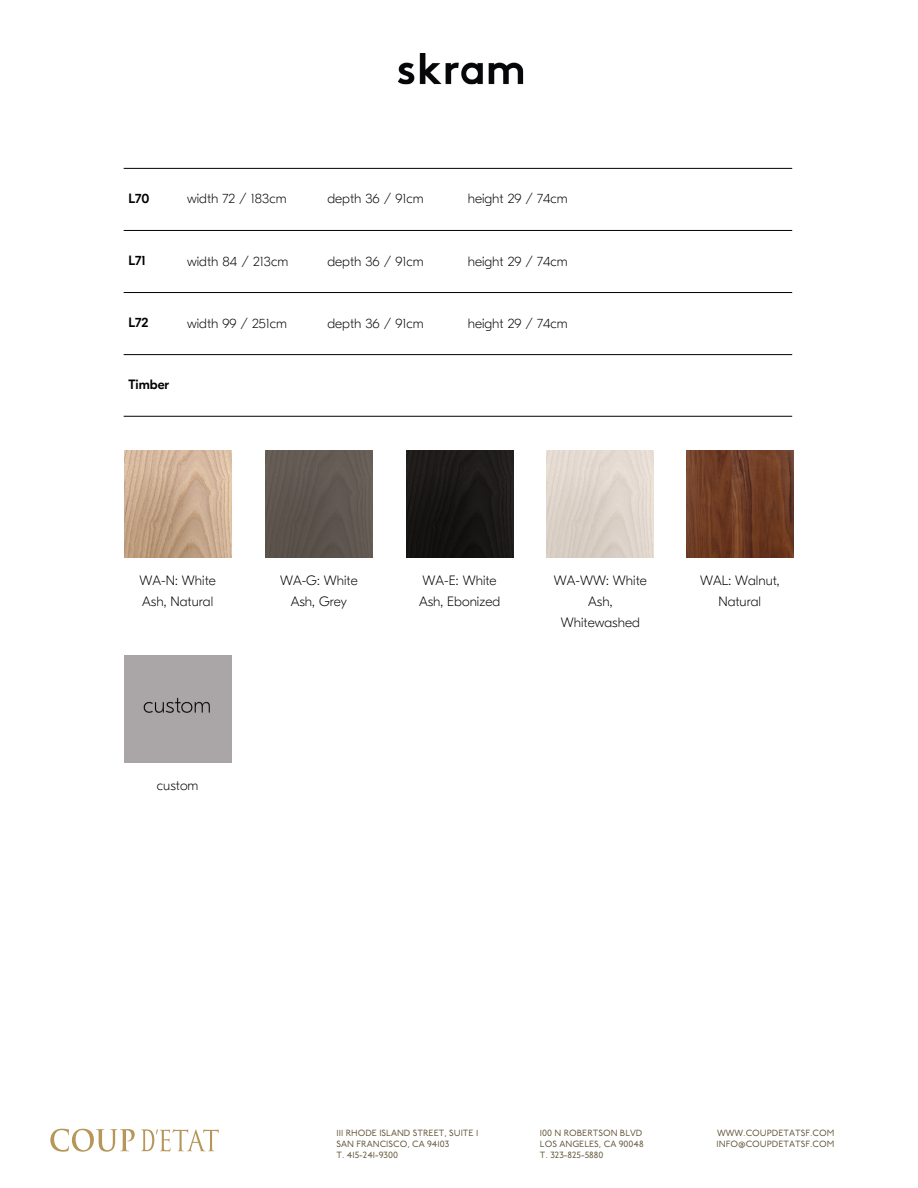
<style>
.page{position:relative;width:918px;height:1188px;background:#fff}
.page>*{position:absolute;margin:0;border:0;box-sizing:border-box;transform-origin:0 0}
.t1{font:100 13.5px/21.3px "GT Eesti Pro Display";color:#000;text-align:center}
.t2{font:500 13.5px "GT Eesti Pro Display";color:#000}
.t3{font:9px/10.8px "P22 Underground";color:#615336}
</style>
<div class="page">
<img style="left:398px;top:53px;width:126px;height:32px">
<hr style="left:124px;top:168px;width:668px;height:1px;background:#000">
<hr style="left:124px;top:230px;width:668px;height:1px;background:#000">
<hr style="left:124px;top:292px;width:668px;height:1px;background:#000">
<hr style="left:124px;top:354px;width:668px;height:1px;background:#000">
<hr style="left:124px;top:416px;width:668px;height:1px;background:#000">
<img style="left:124px;top:450px;width:107px;height:107px">
<img style="left:265px;top:450px;width:107px;height:107px">
<img style="left:406px;top:450px;width:107px;height:107px">
<img style="left:547px;top:450px;width:107px;height:107px">
<img style="left:686px;top:450px;width:107px;height:107px">
<div style="left:124px;top:655px;width:107px;height:107px;background:#aaa6a7"></div>
<svg style="left:50px;top:1129px;width:85px;height:23px"></svg>
<svg style="left:141px;top:1129px;width:78px;height:22px"></svg>
<p class="t2" style="left:128px;top:191px;width:22px">L70</p>
<p class="t1" style="left:187px;top:188px;width:101px">width 72 / 183cm</p>
<p class="t1" style="left:327px;top:188px;width:98px">depth 36 / 91cm</p>
<p class="t1" style="left:468px;top:188px;width:102px">height 29 / 74cm</p>
<p class="t2" style="left:128px;top:253px;width:19px">L71</p>
<p class="t1" style="left:187px;top:251px;width:103px">width 84 / 213cm</p>
<p class="t1" style="left:327px;top:251px;width:98px">depth 36 / 91cm</p>
<p class="t1" style="left:468px;top:251px;width:102px">height 29 / 74cm</p>
<p class="t2" style="left:128px;top:315px;width:21px">L72</p>
<p class="t1" style="left:187px;top:313px;width:101px">width 99 / 251cm</p>
<p class="t1" style="left:327px;top:313px;width:98px">depth 36 / 91cm</p>
<p class="t1" style="left:468px;top:313px;width:102px">height 29 / 74cm</p>
<p class="t2" style="left:128px;top:378px;width:42px">Timber</p>
<p class="t1" style="left:140px;top:570px;width:78px;text-align:left">WA-N: White<br>Ash, Natural</p>
<p class="t1" style="left:280px;top:570px;width:79px">WA-G: White<br>Ash, Grey</p>
<p class="t1" style="left:419px;top:570px;width:83px;text-align:left">WA-E: White<br>Ash, Ebonized</p>
<p class="t1" style="left:554px;top:570px;width:95px">WA-WW: White<br>Ash,<br>Whitewashed</p>
<p class="t1" style="left:700px;top:570px;width:81px">WAL: Walnut,<br>Natural</p>
<p class="t1" style="left:157px;top:775px;width:43px">custom</p>
<p class="t3" style="left:337px;top:1128px;width:143px">111 RHODE ISLAND STREET, SUITE 1<br>SAN FRANCISCO, CA 94103<br>T. 415-241-9300</p>
<p class="t3" style="left:540px;top:1128px;width:105px">100 N ROBERTSON BLVD<br>LOS ANGELES, CA 90048<br>T. 323-825-5880</p>
<p class="t3" style="left:717px;top:1128px;width:119px">WWW.COUPDETATSF.COM<br>INFO@COUPDETATSF.COM</p>
</div>
